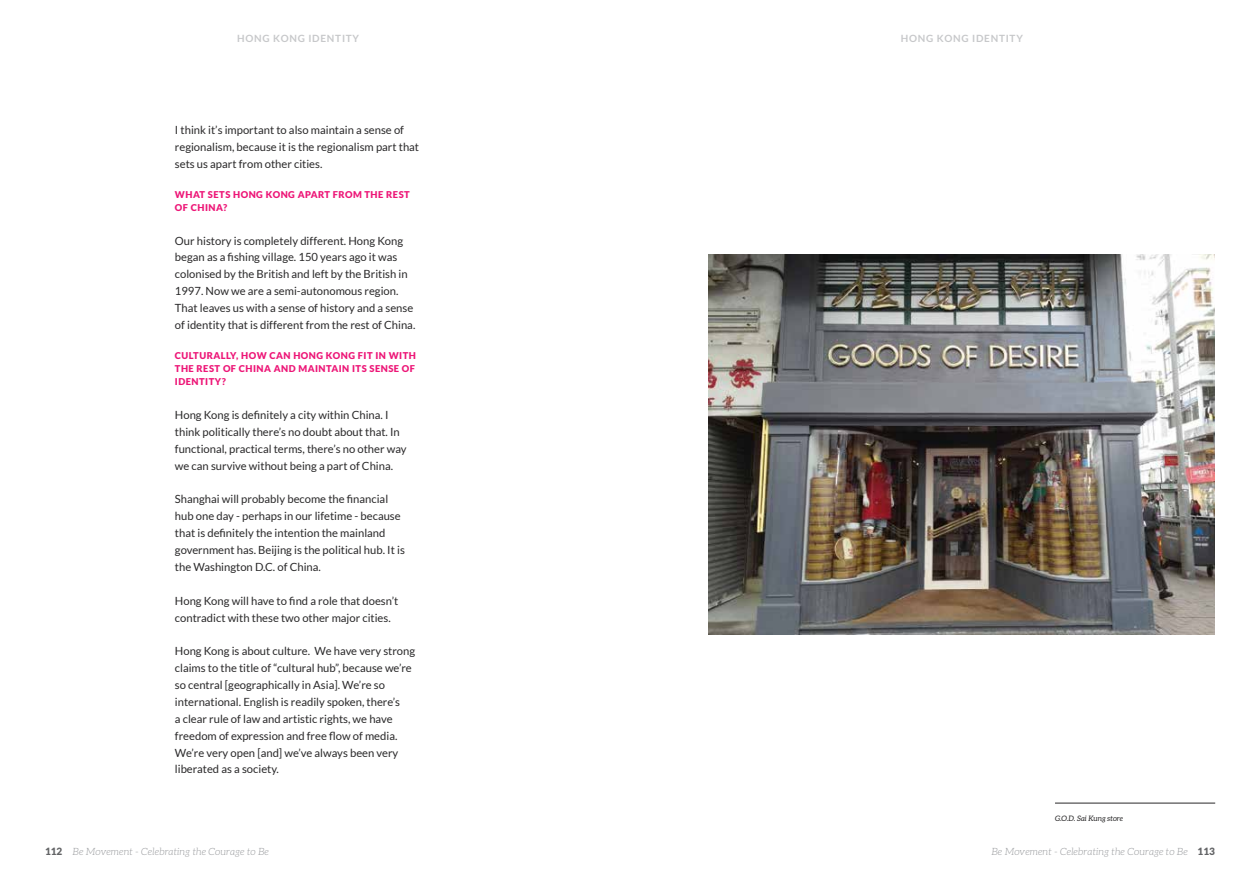
<style>
.page{position:relative;width:1260px;height:889px;background:#fff}
.page>*{position:absolute;margin:0;border:0;box-sizing:border-box;transform-origin:0 0}
.t1{font:11.25px/16.9px "Lato";color:#292829}
.t2{font:italic 300 10px "Aleo";letter-spacing:.01em;color:#939598}
.t3{font:700 10px "Lato";letter-spacing:.075em;color:#c7c8ca}
.t4{font:900 9.38px/13.1px "Lato";letter-spacing:.05em;color:#ed1677}
.t5{font:italic 7.5px "Aleo";color:#292829}
.s1{font-family:"Lato";font-weight:900;font-style:normal;color:#636466}
</style>
<div class="page">
<img style="left:709px;top:254px;width:506px;height:380px">
<hr style="left:1055px;top:803px;width:160px;height:1px;background:#292829">
<p class="t3" style="left:237px;top:32px;width:124px">HONG KONG IDENTITY</p>
<p class="t3" style="left:901px;top:32px;width:124px">HONG KONG IDENTITY</p>
<p class="t1" style="left:175px;top:121px;width:246px">I think it’s important to also maintain a sense of regionalism, because it is the regionalism part that sets us apart from other cities.</p>
<p class="t4" style="left:175px;top:187px;width:236px">WHAT SETS HONG KONG APART FROM THE REST<br>OF CHINA?</p>
<p class="t1" style="left:175px;top:232px;width:242px">Our history is completely different. Hong Kong began as a fishing village. 150 years ago it was colonised by the British and left by the British in 1997. Now we are a semi-autonomous region.<br>That leaves us with a sense of history and a sense of identity that is different from the rest of China.</p>
<p class="t4" style="left:175px;top:349px;width:242px;text-align:justify">CULTURALLY, HOW CAN HONG KONG FIT IN WITH THE REST OF CHINA AND MAINTAIN ITS SENSE OF IDENTITY?</p>
<p class="t1" style="left:175px;top:406px;width:233px">Hong Kong is definitely a city within China. I think politically there’s no doubt about that. In functional, practical terms, there’s no other way we can survive without being a part of China.</p>
<p class="t1" style="left:175px;top:491px;width:231px">Shanghai will probably become the financial hub one day - perhaps in our lifetime - because that is definitely the intention the mainland government has. Beijing is the political hub. It is the Washington D.C. of China.</p>
<p class="t1" style="left:175px;top:592px;width:225px">Hong Kong will have to find a role that doesn’t contradict with these two other major cities.</p>
<p class="t1" style="left:175px;top:643px;width:242px">Hong Kong is about culture. We have very strong claims to the title of “cultural hub”, because we’re so central [geographically in Asia]. We’re so international. English is readily spoken, there’s<br>a clear rule of law and artistic rights, we have freedom of expression and free flow of media.<br>We’re very open [and] we’ve always been very liberated as a society.</p>
<p class="t5" style="left:1055px;top:814px;width:70px">G.O.D. Sai Kung store</p>
<p class="t2" style="left:45px;top:846px;width:225px"><span class="s1">112</span> Be Movement - Celebrating the Courage to Be</p>
<p class="t2" style="left:991px;top:846px;width:225px">Be Movement - Celebrating the Courage to Be <span class="s1">113</span></p>
</div>
